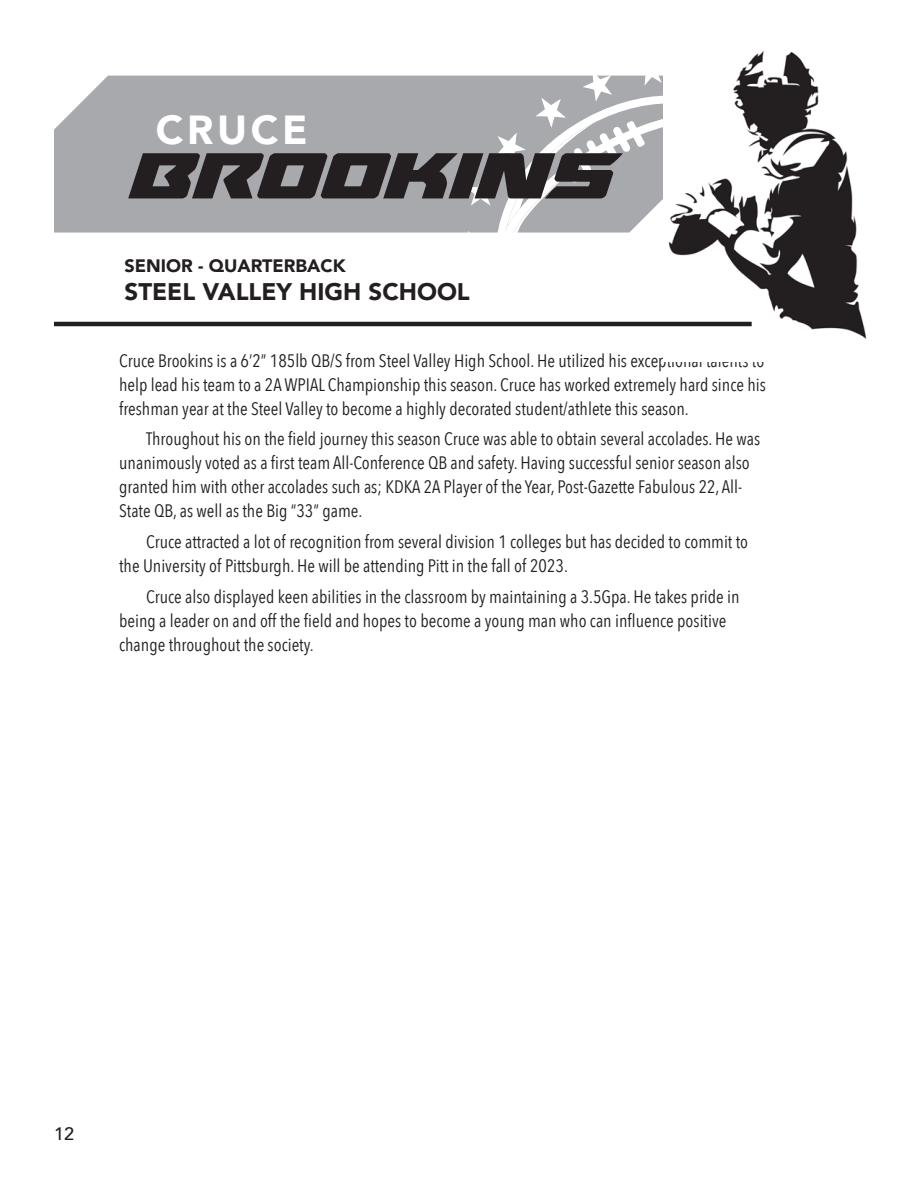
<style>
.page{position:relative;width:918px;height:1188px;background:#fff}
.page>*{position:absolute;margin:0;border:0;box-sizing:border-box;transform-origin:0 0}
.t1{font:italic 85.5px "Oceanic Drift Bold Expanded";color:#231f20}
.t2{font:900 40.5px "Avenir";letter-spacing:.09em;color:#fff}
.t3{font:900 24px "Avenir";color:#231f20}
.Paragraph_Style_3{font:18px/24px "Avenir Next Condensed";color:#231f20}
.t4{font:900 18px "Avenir";color:#231f20}
.t5{font:500 18px "Avenir";color:#231f20}
</style>
<div class="page">
<div style="left:54px;top:76px;width:405px;height:157px;background:#a8a9ad"></div>
<svg style="left:459px;top:75px;width:204px;height:158px;background:#afb0b3"></svg>
<svg style="left:495px;top:80px;width:168px;height:153px;fill:#a8a9ad"></svg>
<img style="left:663px;top:51px;width:204px;height:288px">
<hr style="left:54px;top:322px;width:698px;height:4px;background:#231f20">
<p class="t2" style="left:156px;top:96px;width:153px">CRUCE</p>
<p class="t1" style="left:125px;top:138px;width:486px">BROOKINS</p>
<p class="t4" style="left:125px;top:250px;width:223px">SENIOR - QUARTERBACK</p>
<p class="t3" style="left:125px;top:271px;width:347px">STEEL VALLEY HIGH SCHOOL</p>
<p class="Paragraph_Style_3" style="left:119px;top:348px;width:648px;text-align:justify">Cruce Brookins is a 6’2” 185lb QB/S from Steel Valley High School. He utilized his exceptional talents to help lead his team to a 2A WPIAL Championship this season. Cruce has worked extremely hard since his freshman year at the Steel Valley to become a highly decorated student/athlete this season.</p>
<p class="Paragraph_Style_3" style="left:119px;top:426px;width:643px;text-indent:27px">Throughout his on the field journey this season Cruce was able to obtain several accolades. He was unanimously voted as a first team All-Conference QB and safety. Having successful senior season also granted him with other accolades such as; KDKA 2A Player of the Year, Post-Gazette Fabulous 22, All-State QB, as well as the Big “33” game.</p>
<p class="Paragraph_Style_3" style="left:119px;top:529px;width:631px;text-indent:27px">Cruce attracted a lot of recognition from several division 1 colleges but has decided to commit to the University of Pittsburgh. He will be attending Pitt in the fall of 2023.</p>
<p class="Paragraph_Style_3" style="left:119px;top:584px;width:622px;text-indent:27px">Cruce also displayed keen abilities in the classroom by maintaining a 3.5Gpa. He takes pride in being a leader on and off the field and hopes to become a young man who can influence positive change throughout the society.</p>
<p class="t5" style="left:54px;top:1118px;width:22px">12</p>
</div>
